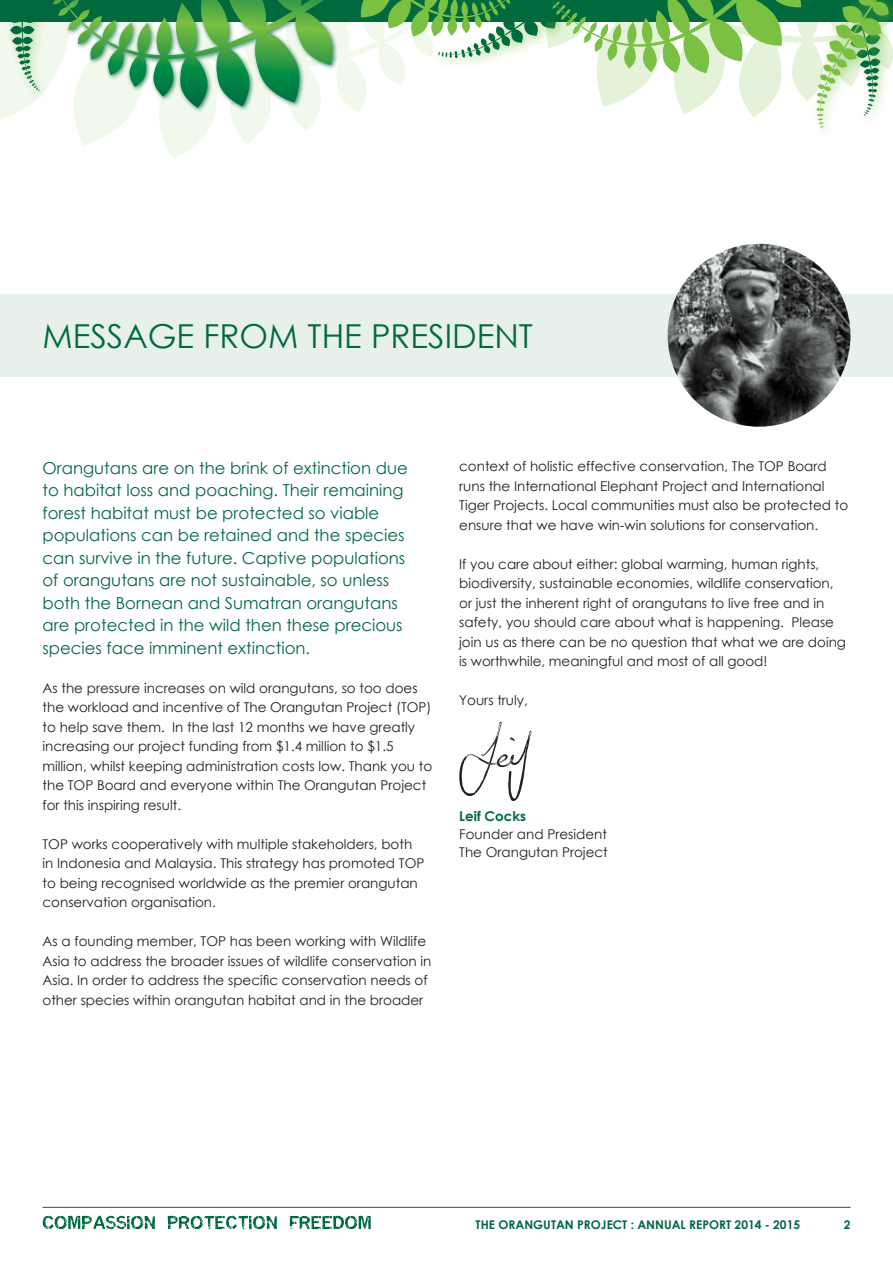
<style>
.page{position:relative;width:893px;height:1263px;background:#fff}
.page>*{position:absolute;margin:0;border:0;box-sizing:border-box;transform-origin:0 0}
.t1{font:33px "Century Gothic";color:#00693e}
.t2{font:16.5px/22.5px "Century Gothic";color:#00693e}
.t3{font:13.5px/19.5px "Century Gothic";color:#231f20}
.t4{font:700 13.5px "Century Gothic";color:#00693e}
.t5{font:700 12px "Century Gothic";color:#00693e}
</style>
<div class="page">
<svg style="left:459px;top:722px;width:73px;height:79px"></svg>
<div style="left:0;top:294px;width:893px;height:83px;background:#e8f0ec"></div>
<img style="left:668px;top:244px;width:182px;height:183px">
<svg style="left:43px;top:1216px;width:328px;height:13px"></svg>
<hr style="left:43px;top:1207px;width:807px;height:1px;background:#00693e">
<svg style="left:0;top:21px;width:405px;height:138px"></svg>
<div style="left:2px;top:0;width:50px;height:103px;background:#f1f8ec"></div>
<svg style="left:7px;top:21px;width:33px;height:71px"></svg>
<svg style="left:597px;top:21px;width:214px;height:96px"></svg>
<div style="left:0;top:0;width:893px;height:21px;background:#00693e"></div>
<svg style="left:379px;top:0;width:431px;height:73px"></svg>
<div style="left:40px;top:0;width:339px;height:114px;background:#00693e;opacity:.75"></div>
<svg style="left:58px;top:0;width:252px;height:108px"></svg>
<div style="left:811px;top:0;width:82px;height:142px;background:#7ac143;opacity:.5"></div>
<svg style="left:816px;top:0;width:77px;height:133px"></svg>
<h1 class="t1" style="left:43px;top:313px;width:492px">MESSAGE FROM THE PRESIDENT</h1>
<p class="t2" style="left:43px;top:456px;width:367px">Orangutans are on the brink of extinction due to habitat loss and poaching. Their remaining forest habitat must be protected so viable populations can be retained and the species can survive in the future. Captive populations of orangutans are not sustainable, so unless both the Bornean and Sumatran orangutans are protected in the wild then these precious species face imminent extinction.</p>
<p class="t3" style="left:43px;top:678px;width:391px">As the pressure increases on wild orangutans, so too does the workload and incentive of The Orangutan Project (TOP) to help save them. In the last 12 months we have greatly increasing our project funding from $1.4 million to $1.5 million, whilst keeping administration costs low. Thank you to the TOP Board and everyone within The Orangutan Project for this inspiring result.</p>
<p class="t3" style="left:43px;top:834px;width:383px">TOP works cooperatively with multiple stakeholders, both in Indonesia and Malaysia. This strategy has promoted TOP to being recognised worldwide as the premier orangutan conservation organisation.</p>
<p class="t3" style="left:43px;top:931px;width:390px">As a founding member, TOP has been working with Wildlife Asia to address the broader issues of wildlife conservation in Asia. In order to address the specific conservation needs of other species within orangutan habitat and in the broader</p>
<p class="t3" style="left:459px;top:457px;width:390px">context of holistic effective conservation, The TOP Board runs the International Elephant Project and International Tiger Projects. Local communities must also be protected to ensure that we have win-win solutions for conservation.</p>
<p class="t3" style="left:459px;top:554px;width:388px">If you care about either: global warming, human rights, biodiversity, sustainable economies, wildlife conservation, or just the inherent right of orangutans to live free and in safety, you should care about what is happening. Please join us as there can be no question that what we are doing is worthwhile, meaningful and most of all good!</p>
<p class="t3" style="left:459px;top:691px;width:70px">Yours truly,</p>
<p class="t4" style="left:459px;top:806px;width:68px">Leif Cocks</p>
<p class="t3" style="left:459px;top:825px;width:150px;line-height:18px">Founder and President<br>The Orangutan Project</p>
<p class="t5" style="left:476px;top:1215px;width:326px">THE ORANGUTAN PROJECT : ANNUAL REPORT 2014 - 2015</p>
<p class="t5" style="left:844px;top:1215px;width:8px">2</p>
</div>
